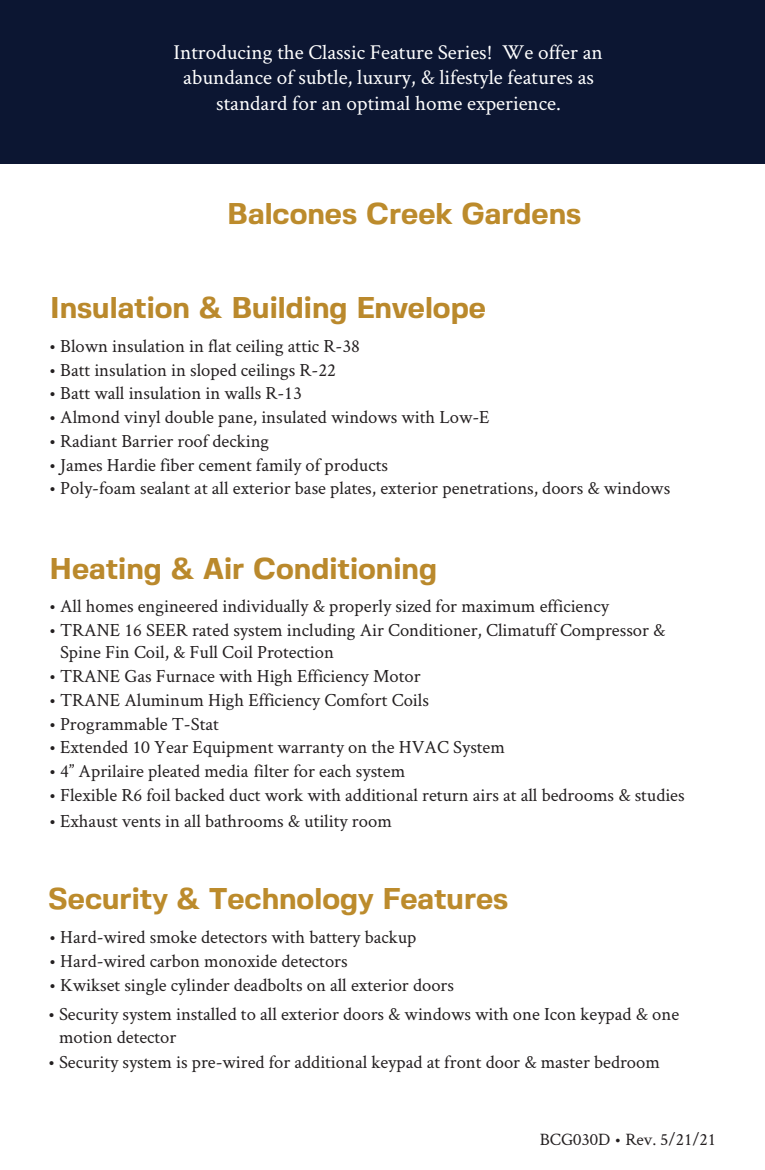
<style>
.page{position:relative;width:765px;height:1170px;background:#fff}
.page>*{position:absolute;margin:0;border:0;box-sizing:border-box;transform-origin:0 0}
.t1{font:700 30px "Fivo Sans";color:#ba892c}
.t2{font:700 30px "Fivo Sans";color:#bc8b2c}
.t3{font:21.25px/25.5px "Crimson Text";color:#fff;text-align:center}
.t4{font:18.5px/22.2px "Crimson Text";color:#231f20}
.t5{font:17.5px "Crimson Text";color:#231f20}
.s1{font-family:"Crimson"}
.s2{font-style:inherit}
</style>
<div class="page">
<div style="left:0;top:0;width:765px;height:164px;background:#0c1632"></div>
<p class="t3" style="left:174px;top:39px;width:431px">Introducing the Classic Feature Series! We offer an abundance of subtle, luxury, &amp; lifestyle features as standard for an optimal home experience.</p>
<p class="t2" style="left:227px;top:195px;width:356px">Balcones Creek Gardens</p>
<h1 class="t1" style="left:50px;top:289px;width:437px">Insulation &amp; Building Envelope</h1>
<p class="t4" style="left:49px;top:334px;width:312px"><span class="s1">•</span> Blown insulation in flat ceiling attic R-38</p>
<p class="t4" style="left:49px;top:358px;width:288px"><span class="s1">•</span> Batt insulation in sloped ceilings R-22</p>
<p class="t4" style="left:49px;top:382px;width:254px"><span class="s1">•</span> Batt wall insulation in walls R-13</p>
<p class="t4" style="left:49px;top:406px;width:442px"><span class="s1">•</span> Almond vinyl double pane, insulated windows with Low-E</p>
<p class="t4" style="left:49px;top:429px;width:221px"><span class="s1">•</span> Radiant Barrier roof decking</p>
<p class="t4" style="left:49px;top:453px;width:340px"><span class="s1">•</span> James Hardie fiber cement family of products</p>
<p class="t4" style="left:49px;top:477px;width:622px"><span class="s1">•</span> Poly-foam sealant at all exterior base plates, exterior penetrations, doors &amp; windows</p>
<p class="t1" style="left:49px;top:550px;width:389px">Heating &amp; Air Conditioning</p>
<p class="t4" style="left:49px;top:595px;width:561px"><span class="s1">•</span> All homes engineered individually &amp; properly sized for maximum efficiency</p>
<p class="t4" style="left:60px;top:618px;width:607px;text-indent:-11px"><span class="s1">•</span> TRANE 16 SEER rated system including Air Conditioner, Climatuff Compressor &amp;<br>Spine Fin Coil, &amp; Full Coil Protection</p>
<p class="t4" style="left:49px;top:665px;width:373px"><span class="s1">•</span> TRANE Gas Furnace with High Efficiency Motor</p>
<p class="t4" style="left:49px;top:688px;width:381px"><span class="s1">•</span> TRANE Aluminum High Efficiency Comfort Coils</p>
<p class="t4" style="left:49px;top:712px;width:171px"><span class="s1">•</span> Programmable T-Stat</p>
<p class="t4" style="left:49px;top:736px;width:457px"><span class="s1">•</span> Extended 10 Year Equipment warranty on the HVAC System</p>
<p class="t4" style="left:49px;top:760px;width:358px"><span class="s1">•</span> 4” Aprilaire pleated media filter for each system</p>
<p class="t4" style="left:49px;top:783px;width:637px"><span class="s1">•</span> Flexible R6 foil backed duct work with additional return airs at all bedrooms &amp; studies</p>
<p class="t4" style="left:49px;top:809px;width:344px"><span class="s1">•</span> Exhaust vents in all bathrooms &amp; utility room</p>
<p class="t2" style="left:48px;top:881px;width:462px">Security &amp; Technology Features</p>
<p class="t4" style="left:49px;top:926px;width:369px"><span class="s1">•</span> Hard-wired smoke detectors with battery backup</p>
<p class="t4" style="left:49px;top:949px;width:300px"><span class="s1">•</span> Hard-wired carbon monoxide detectors</p>
<p class="t4" style="left:49px;top:973px;width:406px"><span class="s1">•</span> Kwikset single cylinder deadbolts on all exterior doors</p>
<p class="t4" style="left:59px;top:1002px;width:622px;text-indent:-11px"><span class="s1">•</span> Security system installed to all exterior doors &amp; windows with one Icon keypad &amp; one motion detector</p>
<p class="t4" style="left:48px;top:1051px;width:614px"><span class="s1">•</span> Security system is pre-wired for additional keypad at front door &amp; master bedroom</p>
<p class="t5" style="left:540px;top:1127px;width:178px">BCG030D • Rev. <span class="s2">5/21/21</span></p>
</div>
